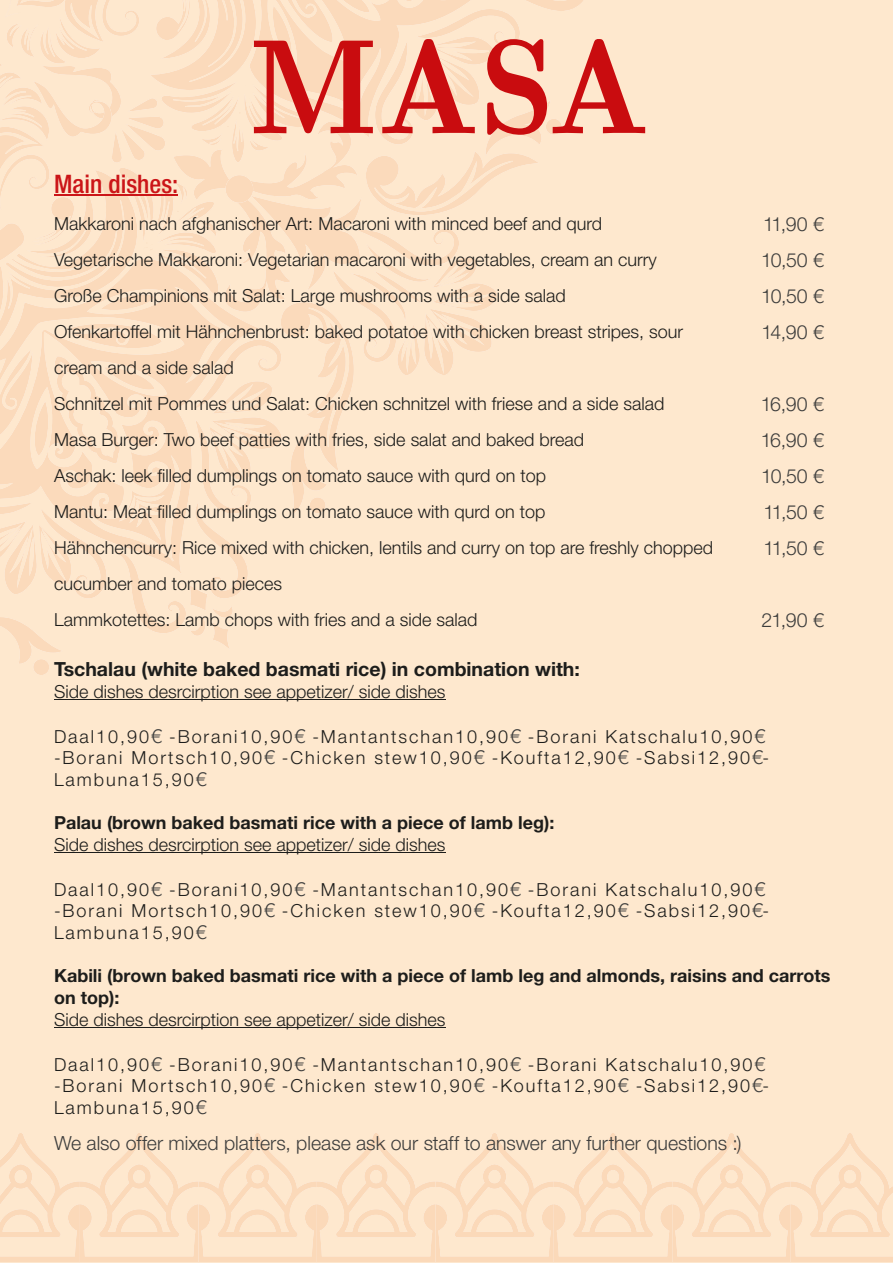
<style>
.page{position:relative;width:893px;height:1263px;background:#fee8ce}
.page>*{position:absolute;margin:0;border:0;box-sizing:border-box;transform-origin:0 0}
.t1{font:135px "LM Roman Demi 10";color:#c90c0f}
.t2{font:500 condensed 25.5px "Helvetica Neue LT Std";color:#cb1518}
.t3{font:300 19.5px/36px "Helvetica Neue LT Std";letter-spacing:-.005em;color:#3d3d3c;text-align:justify}
.t4{font:700 19.5px "Helvetica Neue LT Std";color:#1d1d1b}
.t5{font:300 18px/36px "Helvetica Neue LT Std";color:#1d1d1b}
.t6{font:300 18px/21.6px "Helvetica Neue LT Std";letter-spacing:.11em;color:#1d1d1b}
.t7{font:700 18px/21.6px "Helvetica Neue LT Std";color:#1d1d1b}
.s1{font-size:19.5px;color:#3d3d3c}
</style>
<div class="page">
<svg style="left:0;top:1133px;width:893px;height:129px;background:#fde4c8"></svg>
<hr style="left:54px;top:699px;width:391px;height:1px;background:#1d1d1b">
<hr style="left:54px;top:852px;width:391px;height:1px;background:#1d1d1b">
<hr style="left:54px;top:1027px;width:391px;height:1px;background:#1d1d1b">
<svg style="left:0;top:0;width:584px;height:675px;background:#fde4c9"></svg>
<h2 class="t2" style="left:54px;top:168px;width:126px">Main dishes:</h2>
<h1 class="t1" style="left:249px;top:-20px;width:402px">MASA</h1>
<p class="t5" style="left:54px;top:206px;width:660px">Makkaroni nach afghanischer Art: Macaroni with minced beef and qurd<br>Vegetarische Makkaroni: Vegetarian macaroni with vegetables, cream an curry<br>Große Champinions mit Salat: Large mushrooms with a side salad<br>Ofenkartoffel mit Hähnchenbrust: baked potatoe with chicken breast stripes, sour cream and a side salad<br>Schnitzel mit Pommes und Salat: Chicken schnitzel with friese and a side salad<br>Masa Burger: Two beef patties with fries, side salat and baked bread<br>Aschak: leek lled dumplings on tomato sauce with qurd on top<br>Mantu: Meat lled dumplings on tomato sauce with qurd on top<br>Hähnchencurry: Rice mixed with chicken, lentils and curry on top are freshly chopped cucumber and tomato pieces<br>Lammkotettes: Lamb chops with fries and a side salad</p>
<p class="t3" style="left:761px;top:206px;width:64px">11,90 € 10,50 € 10,50 € 14,90 €</p>
<p class="t3" style="left:761px;top:386px;width:65px">16,90 € 16,90 € 10,50 € 11,50 € 11,50 €</p>
<p class="t3" style="left:762px;top:602px;width:64px">21,90 €</p>
<p class="t4" style="left:54px;top:657px;width:527px">Tschalau (white baked basmati rice) in combination with:</p>
<p class="t5" style="left:54px;top:673px;width:393px">Side dishes desrcirption see appetizer/ side dishes</p>
<p class="t6" style="left:54px;top:725px;width:717px">Daal10,90<span class="s1">€</span> -Borani10,90<span class="s1">€</span> -Mantantschan10,90<span class="s1">€</span> -Borani Katschalu10,90<span class="s1">€ </span>-Borani Mortsch10,90<span class="s1">€</span> -Chicken stew10,90<span class="s1">€</span> -Koufta12,90<span class="s1">€</span> -Sabsi12,90<span class="s1">€</span>-<br>Lambuna15,90<span class="s1">€</span></p>
<p class="t7" style="left:54px;top:812px;width:502px">Palau (brown baked basmati rice with a piece of lamb leg):</p>
<p class="t5" style="left:54px;top:826px;width:393px">Side dishes desrcirption see appetizer/ side dishes</p>
<p class="t6" style="left:54px;top:878px;width:717px">Daal10,90<span class="s1">€</span> -Borani10,90<span class="s1">€</span> -Mantantschan10,90<span class="s1">€</span> -Borani Katschalu10,90<span class="s1">€ </span>-Borani Mortsch10,90<span class="s1">€</span> -Chicken stew10,90<span class="s1">€</span> -Koufta12,90<span class="s1">€</span> -Sabsi12,90<span class="s1">€</span>-<br>Lambuna15,90<span class="s1">€</span></p>
<p class="t7" style="left:54px;top:965px;width:778px">Kabili (brown baked basmati rice with a piece of lamb leg and almonds, raisins and carrots on top):</p>
<p class="t5" style="left:54px;top:1001px;width:393px">Side dishes desrcirption see appetizer/ side dishes</p>
<p class="t6" style="left:54px;top:1053px;width:717px">Daal10,90<span class="s1">€</span> -Borani10,90<span class="s1">€</span> -Mantantschan10,90<span class="s1">€</span> -Borani Katschalu10,90<span class="s1">€ </span>-Borani Mortsch10,90<span class="s1">€</span> -Chicken stew10,90<span class="s1">€</span> -Koufta12,90<span class="s1">€</span> -Sabsi12,90<span class="s1">€</span>-<br>Lambuna15,90<span class="s1">€</span></p>
<p class="t3" style="left:54px;top:1124px;width:689px">We also offer mixed platters, please ask our staff to answer any further questions :)</p>
</div>
